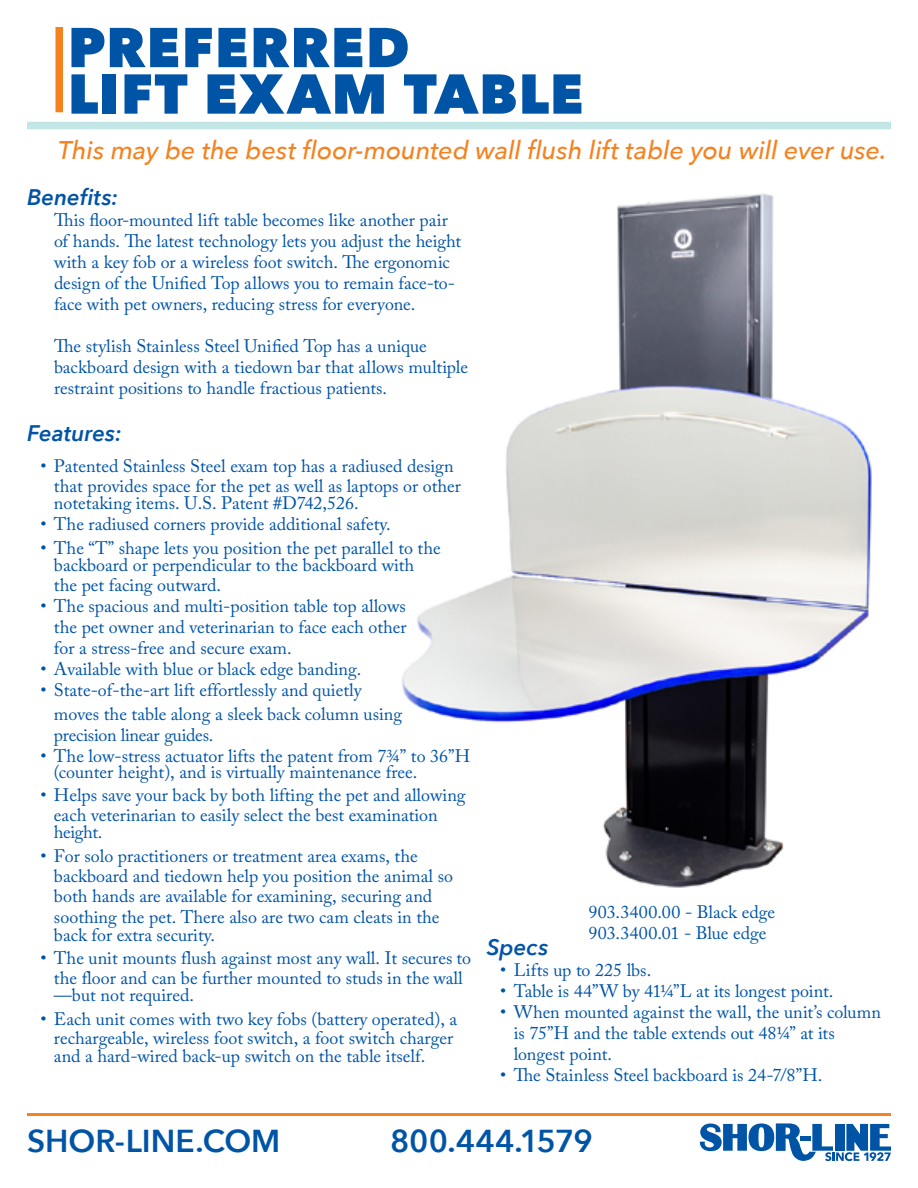
<style>
.page{position:relative;width:918px;height:1188px;background:#fff}
.page>*{position:absolute;margin:0;border:0;box-sizing:border-box;transform-origin:0 0}
.t1{font:800 55.5px/46.5px "Avenir Next";letter-spacing:.02em;color:#0054a6}
.t2{font:600 31.65px "Avenir Next";color:#0054a6}
.t3{font:italic 500 25.5px "Avenir Next";letter-spacing:-.005em;color:#f58220}
.t4{font:italic 600 22.5px "Avenir Next";color:#0054a6}
.t5{font:18px/21px "Adobe Caslon Pro";color:#0054a6}
</style>
<div class="page">
<img style="left:401px;top:193px;width:471px;height:695px">
<svg style="left:700px;top:1123px;width:191px;height:38px"></svg>
<div style="left:27px;top:122px;width:864px;height:7px;background:#c2e6e6"></div>
<div style="left:56px;top:27px;width:7px;height:85px;background:#f58220"></div>
<hr style="left:27px;top:1113px;width:864px;height:3px;background:#f58220">
<h1 class="t1" style="left:68px;top:24px;width:517px">PREFERRED<br>LIFT EXAM TABLE</h1>
<h3 class="t3" style="left:58px;top:129px;width:830px">This may be the best floor-mounted wall flush lift table you will ever use.</h3>
<p class="t4" style="left:27px;top:178px;width:93px">Benefits:</p>
<p class="t5" style="left:54px;top:210px;width:409px">This floor-mounted lift table becomes like another pair of hands. The latest technology lets you adjust the height with a key fob or a wireless foot switch. The ergonomic design of the Unified Top allows you to remain face-to&shy;face with pet owners, reducing stress for everyone.</p>
<p class="t5" style="left:54px;top:336px;width:416px">The stylish Stainless Steel Unified Top has a unique backboard design with a tiedown bar that allows multiple restraint positions to handle fractious patients.</p>
<p class="t4" style="left:27px;top:414px;width:96px">Features:</p>
<p class="t5" style="left:54px;top:456px;width:409px;line-height:19.8px;text-indent:-13px">• Patented Stainless Steel exam top has a radiused design that provides space for the pet as well as laptops or other</p>
<p class="t5" style="left:54px;top:492px;width:306px">notetaking items. U.S. Patent #D742,526.</p>
<p class="t5" style="left:40px;top:513px;width:352px">• The radiused corners provide additional safety.</p>
<p class="t5" style="left:54px;top:539px;width:388px;line-height:17.2px;text-indent:-13px">• The “T” shape lets you position the pet parallel to the backboard or perpendicular to the backboard with</p>
<p class="t5" style="left:54px;top:574px;width:169px">the pet facing outward.</p>
<p class="t5" style="left:54px;top:595px;width:354px;text-align:justify;text-indent:-13px">• The spacious and multi-position table top allows the pet owner and veterinarian to face each other for a stress-free and secure exam.</p>
<p class="t5" style="left:40px;top:658px;width:322px">• Available with blue or black edge banding.</p>
<p class="t5" style="left:54px;top:678px;width:350px;line-height:23.5px;text-indent:-13px">• State-of-the-art lift effortlessly and quietly moves the table along a sleek back column using</p>
<p class="t5" style="left:54px;top:724px;width:161px">precision linear guides.</p>
<p class="t5" style="left:54px;top:747px;width:418px;line-height:16px;text-indent:-13px">• The low-stress actuator lifts the patent from 7¾” to 36”H (counter height), and is virtually maintenance free.</p>
<p class="t5" style="left:54px;top:785px;width:413px;line-height:19.8px;text-indent:-13px">• Helps save your back by both lifting the pet and allowing each veterinarian to easily select the best examination</p>
<p class="t5" style="left:54px;top:821px;width:50px">height.</p>
<p class="t5" style="left:54px;top:845px;width:401px;line-height:20.4px;text-indent:-13px">• For solo practitioners or treatment area exams, the backboard and tiedown help you position the animal so both hands are available for examining, securing and soothing the pet. There also are two cam cleats in the</p>
<p class="t5" style="left:54px;top:924px;width:163px">back for extra security.</p>
<p class="t5" style="left:40px;top:948px;width:432px;line-height:19.8px;text-align:center">• The unit mounts flush against most any wall. It secures to the floor and can be further mounted to studs in the wall</p>
<p class="t5" style="left:54px;top:984px;width:141px">—but not required.</p>
<p class="t5" style="left:40px;top:1008px;width:418px;line-height:19.8px;text-align:center">• Each unit comes with two key fobs (battery operated), a rechargeable, wireless foot switch, a foot switch charger</p>
<p class="t5" style="left:54px;top:1045px;width:373px">and a hard-wired back-up switch on the table itself.</p>
<p class="t5" style="left:589px;top:902px;width:188px">903.3400.00 - Black edge<br>903.3400.01 - Blue edge</p>
<p class="t4" style="left:487px;top:928px;width:63px">Specs</p>
<p class="t5" style="left:500px;top:960px;width:152px">• Lifts up to 225 lbs.</p>
<p class="t5" style="left:500px;top:981px;width:335px">• Table is 44”W by 41¼”L at its longest point.</p>
<p class="t5" style="left:514px;top:1002px;width:369px;text-indent:-14px">• When mounted against the wall, the unit’s column is 75”H and the table extends out 48¼” at its longest point.</p>
<p class="t5" style="left:500px;top:1065px;width:324px">• The Stainless Steel backboard is 24-7/8”H.</p>
<h2 class="t2" style="left:27px;top:1113px;width:255px">SHOR-LINE.COM</h2>
<h2 class="t2" style="left:390px;top:1113px;width:204px">800.444.1579</h2>
</div>
